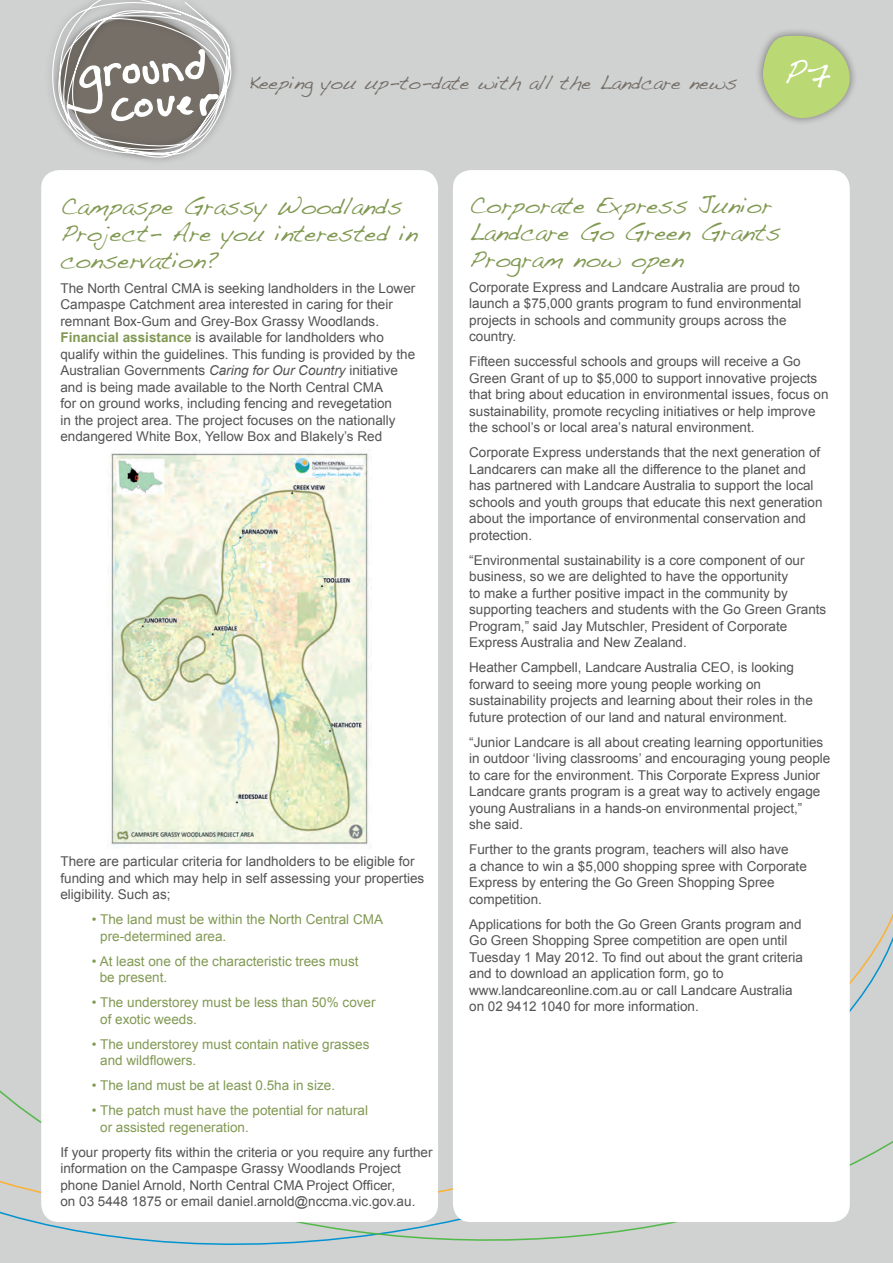
<style>
.page{position:relative;width:893px;height:1263px;background:#fff}
.page>*{position:absolute;margin:0;border:0;box-sizing:border-box;transform-origin:0 0}
.text{font:24px/27px "Handwriting Dakota";color:#819953}
.heading{font:24px/27px "Handwriting Dakota";color:#819953}
.t1{font:19.5px "Handwriting Dakota";color:#756f68}
.text-2{font:13.5px/16.5px "Arial";color:#535355}
.text-3{font:13.5px/16.5px "Arial";color:#819953}
.s1{font-weight:700;color:#819953}
.s2{font-style:italic}
</style>
<div class="page">
<div style="left:0;top:0;width:893px;height:764px;background:#d0d1d1"></div>
<div style="left:0;top:806px;width:893px;height:158px;background:#d0d1d1"></div>
<div style="left:0;top:964px;width:893px;height:299px;background:#d0d1d1"></div>
<div style="left:41px;top:170px;width:397px;height:1052px;background:#fff;border-radius:18px"></div>
<div style="left:453px;top:170px;width:397px;height:1052px;background:#fff;border-radius:18px"></div>
<div style="left:755px;top:28px;width:103px;height:98px;background:#231f20;opacity:.5"></div>
<div style="left:44px;top:0;width:195px;height:166px;background:#d0d1d1"></div>
<svg style="left:51px;top:0;width:185px;height:158px"></svg>
<img style="left:110px;top:453px;width:259px;height:392px">
<svg style="left:763px;top:35px;width:89px;height:83px;background:#bbd286"></svg>
<p class="t1" style="left:249px;top:71px;width:490px">Keeping you up-to-date with all the Landcare news</p>
<p class="text" style="left:60px;top:192px;width:358px">Campaspe Grassy Woodlands<br>Project- Are you interested in conservation?</p>
<p class="text-2" style="left:60px;top:280px;width:356px">The North Central CMA is seeking landholders in the Lower Campaspe Catchment area interested in caring for their remnant Box-Gum and Grey-Box Grassy Woodlands.<br><span class="s1">Financial assistance</span> is available for landholders who qualify within the guidelines. This funding is provided by the Australian Governments <span class="s2">Caring for Our Country</span> initiative and is being made available to the North Central CMA<br>for on ground works, including fencing and revegetation<br>in the project area. The project focuses on the nationally endangered White Box, Yellow Box and Blakely’s Red</p>
<p class="text-2" style="left:60px;top:853px;width:365px">There are particular criteria for landholders to be eligible for funding and which may help in self assessing your properties eligibility. Such as;</p>
<p class="text-3" style="left:100px;top:911px;width:284px;text-indent:-8px">• The land must be within the North Central CMA pre-determined area.</p>
<p class="text-3" style="left:100px;top:953px;width:260px;text-indent:-8px">• At least one of the characteristic trees must be present.</p>
<p class="text-3" style="left:100px;top:994px;width:277px;text-indent:-8px">• The understorey must be less than 50% cover of exotic weeds.</p>
<p class="text-3" style="left:100px;top:1036px;width:271px;text-indent:-8px">• The understorey must contain native grasses and wildflowers.</p>
<p class="text-3" style="left:92px;top:1077px;width:245px">• The land must be at least 0.5ha in size.</p>
<p class="text-3" style="left:100px;top:1102px;width:269px;text-indent:-8px">• The patch must have the potential for natural or assisted regeneration.</p>
<p class="text-2" style="left:60px;top:1144px;width:374px">If your property fits within the criteria or you require any further information on the Campaspe Grassy Woodlands Project phone Daniel Arnold, North Central CMA Project Officer,<br>on 03 5448 1875 or email daniel.arnold@nccma.vic.gov.au.</p>
<p class="heading" style="left:469px;top:191px;width:313px">Corporate Express Junior<br>Landcare Go Green Grants<br>Program now open</p>
<p class="text-2" style="left:469px;top:279px;width:334px">Corporate Express and Landcare Australia are proud to launch a $75,000 grants program to fund environmental projects in schools and community groups across the country.</p>
<p class="text-2" style="left:469px;top:353px;width:361px">Fifteen successful schools and groups will receive a Go Green Grant of up to $5,000 to support innovative projects that bring about education in environmental issues, focus on sustainability, promote recycling initiatives or help improve the school’s or local area’s natural environment.</p>
<p class="text-2" style="left:469px;top:444px;width:355px">Corporate Express understands that the next generation of Landcarers can make all the difference to the planet and has partnered with Landcare Australia to support the local schools and youth groups that educate this next generation about the importance of environmental conservation and protection.</p>
<p class="text-2" style="left:469px;top:552px;width:359px">“Environmental sustainability is a core component of our business, so we are delighted to have the opportunity<br>to make a further positive impact in the community by supporting teachers and students with the Go Green Grants Program,” said Jay Mutschler, President of Corporate Express Australia and New Zealand.</p>
<p class="text-2" style="left:469px;top:659px;width:345px">Heather Campbell, Landcare Australia CEO, is looking forward to seeing more young people working on sustainability projects and learning about their roles in the future protection of our land and natural environment.</p>
<p class="text-2" style="left:469px;top:734px;width:363px">“Junior Landcare is all about creating learning opportunities in outdoor ‘living classrooms’ and encouraging young people to care for the environment. This Corporate Express Junior Landcare grants program is a great way to actively engage young Australians in a hands-on environmental project,”<br>she said.</p>
<p class="text-2" style="left:469px;top:841px;width:339px">Further to the grants program, teachers will also have<br>a chance to win a $5,000 shopping spree with Corporate Express by entering the Go Green Shopping Spree competition.</p>
<p class="text-2" style="left:469px;top:916px;width:335px">Applications for both the Go Green Grants program and Go Green Shopping Spree competition are open until Tuesday 1 May 2012. To find out about the grant criteria and to download an application form, go to www.landcareonline.com.au or call Landcare Australia on 02 9412 1040 for more information.</p>
</div>
